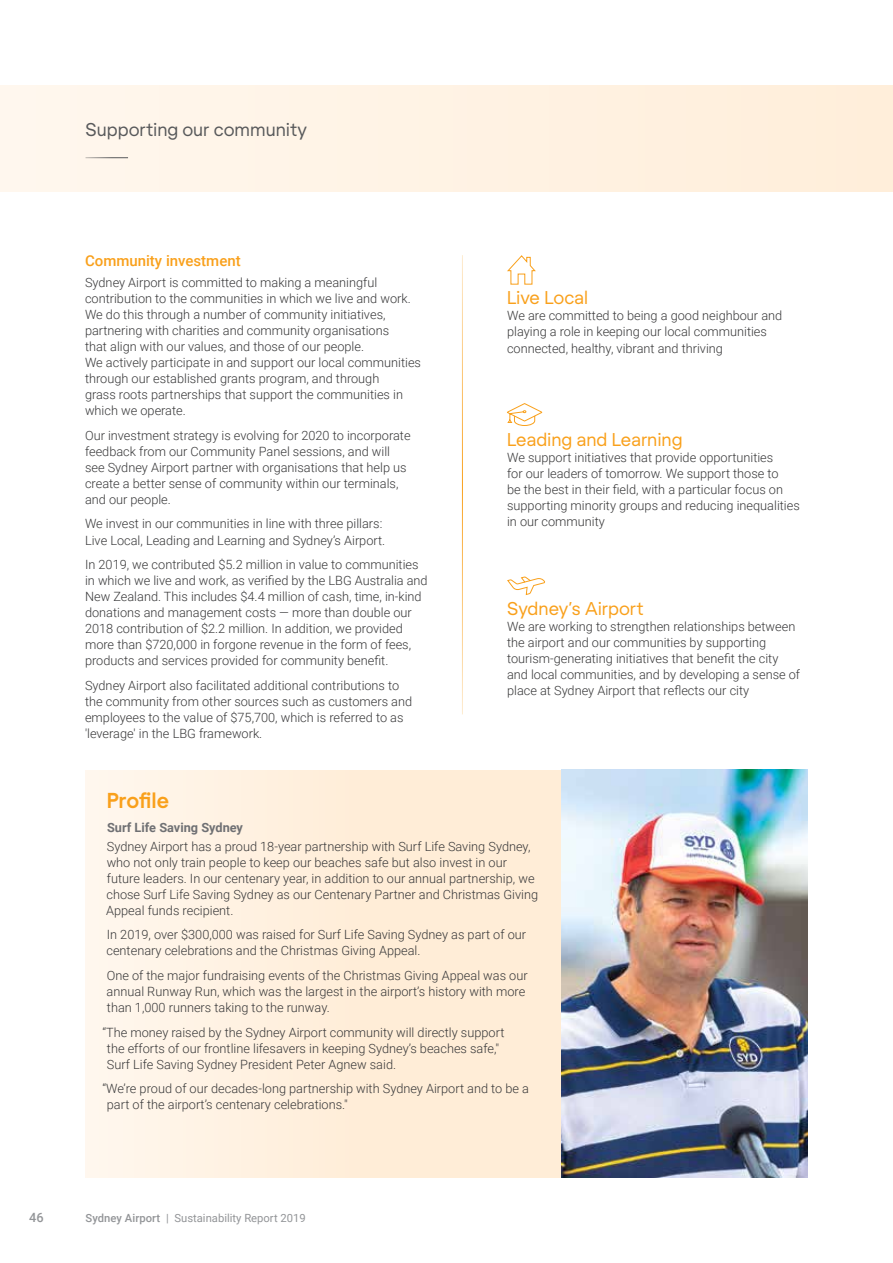
<style>
.page{position:relative;width:893px;height:1263px;background:#fff}
.page>*{position:absolute;margin:0;border:0;box-sizing:border-box;transform-origin:0 0}
.t1{font:700 21px "Regola Pro";letter-spacing:-.01em;color:#f9a01b}
.t2{font:18px "Regola Pro";color:#f9a01b}
.t3{font:18px "Regola Pro";color:#58595b}
.t4{font:500 15px "Roboto";color:#f9a01b}
.t5{font:300 12.75px/16px "Roboto";color:#383839}
.t6{font:700 12.75px "Roboto";color:#6f7073}
.t7{font:500 12.75px "Roboto";color:#939598}
.t8{font:11.25px "Roboto";color:#939598}
.s1{font-weight:500}
</style>
<div class="page">
<div style="left:0;top:85px;width:893px;height:106px;background:#fff3e4"></div>
<div style="left:85px;top:770px;width:476px;height:407px;background:linear-gradient(to right,#fff5eb,#ffead1)"></div>
<img style="left:561px;top:770px;width:247px;height:408px">
<svg style="left:507px;top:576px;width:39px;height:19px"></svg>
<svg style="left:507px;top:255px;width:29px;height:30px"></svg>
<svg style="left:507px;top:403px;width:36px;height:23px"></svg>
<hr style="left:462px;top:255px;width:1px;height:459px;background:#f9a01b">
<hr style="left:86px;top:157px;width:42px;height:1px;background:#58595b">
<h2 class="t3" style="left:86px;top:118px;width:223px">Supporting our community</h2>
<p class="t4" style="left:85px;top:251px;width:157px">Community investment</p>
<p class="t5" style="left:85px;top:274px;width:338px">Sydney Airport is committed to making a meaningful contribution to the communities in which we live and work.<br>We do this through a number of community initiatives, partnering with charities and community organisations<br>that align with our values, and those of our people.<br>We actively participate in and support our local communities through our established grants program, and through<br>grass roots partnerships that support the communities in which we operate.</p>
<p class="t5" style="left:85px;top:427px;width:327px">Our investment strategy is evolving for 2020 to incorporate feedback from our Community Panel sessions, and will see Sydney Airport partner with organisations that help us create a better sense of community within our terminals, and our people.</p>
<p class="t5" style="left:85px;top:515px;width:302px">We invest in our communities in line with three pillars:<br>Live Local, Leading and Learning and Sydney’s Airport.</p>
<p class="t5" style="left:85px;top:556px;width:344px">In 2019, we contributed $5.2 million in value to communities in which we live and work, as verified by the LBG Australia and New Zealand. This includes $4.4 million of cash, time, in-kind donations and management costs — more than double our 2018 contribution of $2.2 million. In addition, we provided more than $720,000 in forgone revenue in the form of fees, products and services provided for community benefit.</p>
<p class="t5" style="left:85px;top:677px;width:329px">Sydney Airport also facilitated additional contributions to the community from other sources such as customers and employees to the value of $75,700, which is referred to as 'leverage' in the LBG framework.</p>
<h2 class="t2" style="left:507px;top:286px;width:83px">Live Local</h2>
<p class="t5" style="left:507px;top:307px;width:277px">We are committed to being a good neighbour and playing a role in keeping our local communities connected, healthy, vibrant and thriving</p>
<h2 class="t2" style="left:507px;top:427px;width:177px">Leading and Learning</h2>
<p class="t5" style="left:507px;top:449px;width:294px">We support initiatives that provide opportunities<br>for our leaders of tomorrow. We support those to<br>be the best in their field, with a particular focus on supporting minority groups and reducing inequalities in our community</p>
<h2 class="t2" style="left:507px;top:596px;width:138px">Sydney’s Airport</h2>
<p class="t5" style="left:507px;top:618px;width:295px">We are working to strengthen relationships between the airport and our communities by supporting tourism-generating initiatives that benefit the city and local communities, and by developing a sense of place at Sydney Airport that reflects our city</p>
<h1 class="t1" style="left:107px;top:785px;width:64px">Profile</h1>
<p class="t6" style="left:107px;top:819px;width:137px">Surf Life Saving Sydney</p>
<p class="t5" style="left:106px;top:837px;width:433px">Sydney Airport has a proud 18-year partnership with Surf Life Saving Sydney, who not only train people to keep our beaches safe but also invest in our future leaders. In our centenary year, in addition to our annual partnership, we chose Surf Life Saving Sydney as our Centenary Partner and Christmas Giving Appeal funds recipient.</p>
<p class="t5" style="left:106px;top:926px;width:421px">In 2019, over $300,000 was raised for Surf Life Saving Sydney as part of our centenary celebrations and the Christmas Giving Appeal.</p>
<p class="t5" style="left:107px;top:967px;width:423px">One of the major fundraising events of the Christmas Giving Appeal was our annual Runway Run, which was the largest in the airport’s history with more than 1,000 runners taking to the runway.</p>
<p class="t5" style="left:107px;top:1023px;width:399px;text-indent:-5px">“The money raised by the Sydney Airport community will directly support the efforts of our frontline lifesavers in keeping Sydney’s beaches safe,"<br>Surf Life Saving Sydney President Peter Agnew said.</p>
<p class="t5" style="left:107px;top:1080px;width:424px;text-indent:-5px">“We’re proud of our decades-long partnership with Sydney Airport and to be a part of the airport’s centenary celebrations."</p>
<p class="t7" style="left:29px;top:1209px;width:16px">46</p>
<p class="t8" style="left:86px;top:1210px;width:222px"><span class="s1">Sydney Airport</span> | Sustainability Report 2019</p>
</div>
